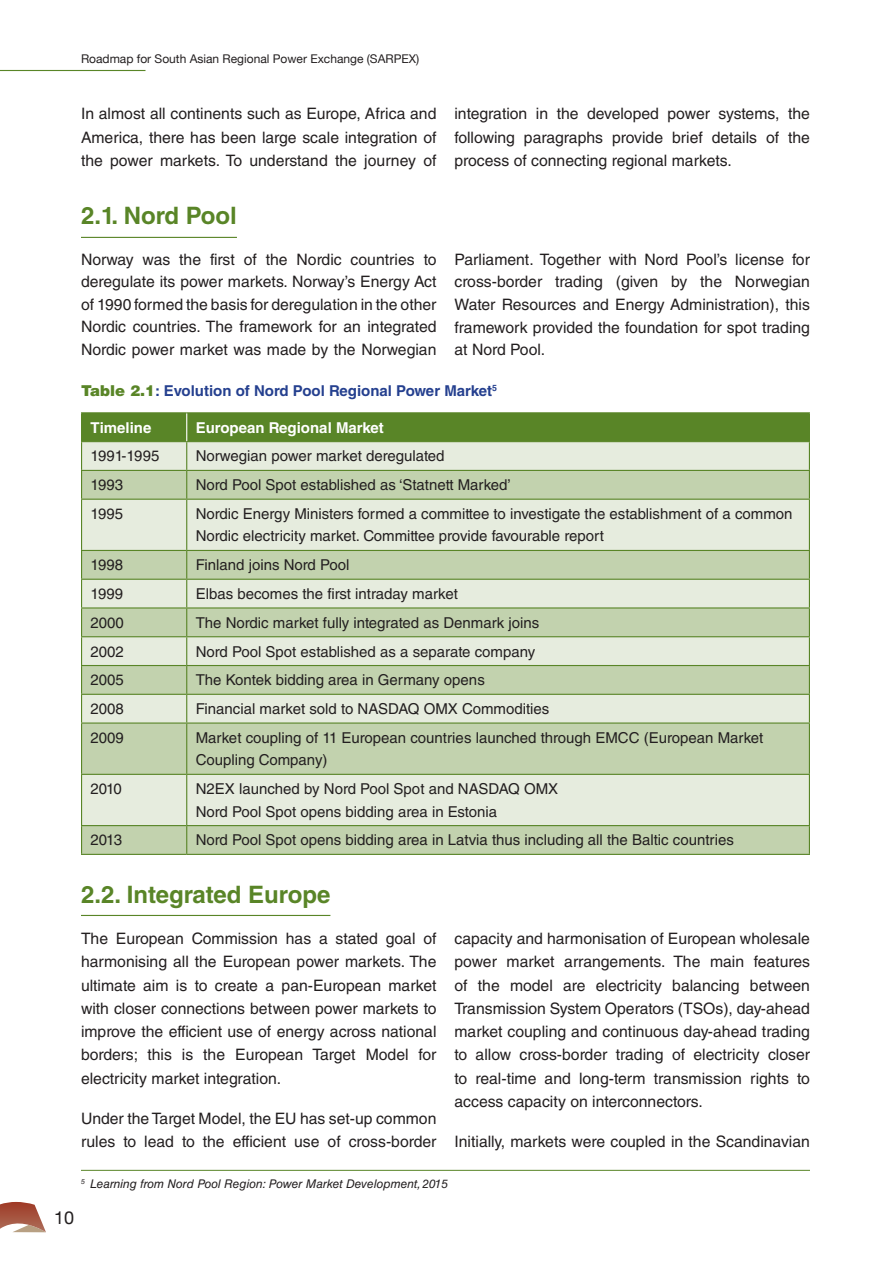
<style>
.page{position:relative;width:891px;height:1269px;background:#fff}
.page>*{position:absolute;margin:0;border:0;box-sizing:border-box;transform-origin:0 0}
.t1{font:700 24px "Helvetica LT Std";color:#598527}
.t2{font:18px "Helvetica Neue LT";color:#231f20}
.t3{font:15.75px/23.4px "Helvetica LT Std";color:#231f20;text-align:justify}
.t4{font:15px/22.5px "Helvetica LT Std";color:#231f20}
.t5{font:700 15px "Helvetica LT Std";color:#25408f}
.t6{font:700 15px "Helvetica LT Std";color:#fff}
.t7{font:italic 12px "Helvetica LT Std";color:#231f20}
.t8{font:12px "Helvetica Neue LT";color:#231f20}
.s1{font-weight:900;color:#598527}
</style>
<div class="page">
<hr style="left:0;top:70px;width:145px;height:1px;background:#598527">
<svg style="left:0;top:1202px;width:46px;height:30px"></svg>
<hr style="left:81px;top:237px;width:156px;height:1px;background:#598527">
<hr style="left:81px;top:915px;width:249px;height:1px;background:#598527">
<svg style="left:82px;top:500px;width:727px;height:354px;background:#d4dfc6"></svg>
<hr style="left:81px;top:607px;width:106px;height:2px;background:#598527">
<hr style="left:81px;top:636px;width:106px;height:1px;background:#598527">
<hr style="left:187px;top:607px;width:623px;height:2px;background:#598527">
<hr style="left:187px;top:636px;width:623px;height:1px;background:#598527">
<hr style="left:81px;top:665px;width:106px;height:1px;background:#598527">
<hr style="left:81px;top:694px;width:106px;height:1px;background:#598527">
<hr style="left:187px;top:665px;width:623px;height:1px;background:#598527">
<hr style="left:187px;top:694px;width:623px;height:1px;background:#598527">
<hr style="left:81px;top:723px;width:106px;height:1px;background:#598527">
<hr style="left:81px;top:724px;width:1px;height:50px;background:#598527">
<hr style="left:81px;top:774px;width:106px;height:1px;background:#598527">
<hr style="left:187px;top:723px;width:623px;height:1px;background:#598527">
<hr style="left:186px;top:724px;width:1px;height:50px;background:#598527">
<hr style="left:809px;top:724px;width:1px;height:50px;background:#598527">
<hr style="left:187px;top:774px;width:623px;height:1px;background:#598527">
<hr style="left:81px;top:825px;width:106px;height:1px;background:#598527">
<svg style="left:81px;top:826px;width:1px;height:28px"></svg>
<hr style="left:81px;top:854px;width:106px;height:1px;background:#598527">
<hr style="left:187px;top:825px;width:623px;height:1px;background:#598527">
<svg style="left:186px;top:826px;width:1px;height:28px"></svg>
<svg style="left:809px;top:826px;width:1px;height:28px"></svg>
<hr style="left:187px;top:854px;width:623px;height:1px;background:#598527">
<hr style="left:81px;top:412px;width:106px;height:1px;background:#598527">
<hr style="left:187px;top:412px;width:623px;height:1px;background:#598527">
<hr style="left:81px;top:499px;width:106px;height:1px;background:#598527">
<hr style="left:81px;top:500px;width:1px;height:50px;background:#598527">
<hr style="left:187px;top:499px;width:623px;height:1px;background:#598527">
<hr style="left:186px;top:500px;width:1px;height:50px;background:#598527">
<hr style="left:809px;top:500px;width:1px;height:50px;background:#598527">
<hr style="left:81px;top:550px;width:106px;height:1px;background:#598527">
<hr style="left:187px;top:550px;width:623px;height:1px;background:#598527">
<hr style="left:81px;top:579px;width:106px;height:1px;background:#598527">
<hr style="left:187px;top:579px;width:623px;height:1px;background:#598527">
<svg style="left:81px;top:551px;width:1px;height:172px"></svg>
<svg style="left:186px;top:551px;width:1px;height:172px"></svg>
<svg style="left:809px;top:551px;width:1px;height:172px"></svg>
<hr style="left:81px;top:775px;width:1px;height:50px;background:#598527">
<hr style="left:186px;top:775px;width:1px;height:50px;background:#598527">
<hr style="left:809px;top:775px;width:1px;height:50px;background:#598527">
<svg style="left:81px;top:413px;width:729px;height:86px;background:#a7be8c"></svg>
<hr style="left:81px;top:1170px;width:729px;height:1px;background:#598527">
<p class="t8" style="left:81px;top:52px;width:340px">Roadmap for South Asian Regional Power Exchange (SARPEX)</p>
<p class="t3" style="left:81px;top:102px;width:357px">In almost all continents such as Europe, Africa and America, there has been large scale integration of the power markets. To understand the journey of</p>
<p class="t3" style="left:454px;top:102px;width:357px">integration in the developed power systems, the following paragraphs provide brief details of the process of connecting regional markets.</p>
<h1 class="t1" style="left:81px;top:201px;width:157px">2.1. Nord Pool</h1>
<p class="t3" style="left:81px;top:248px;width:357px;line-height:22.5px">Norway was the first of the Nordic countries to deregulate its power markets. Norway’s Energy Act of 1990 formed the basis for deregulation in the other Nordic countries. The framework for an integrated Nordic power market was made by the Norwegian</p>
<p class="t3" style="left:454px;top:248px;width:357px;line-height:22.5px">Parliament. Together with Nord Pool’s license for cross-border trading (given by the Norwegian Water Resources and Energy Administration), this framework provided the foundation for spot trading at Nord Pool.</p>
<p class="t5" style="left:81px;top:381px;width:418px"><span class="s1">Table 2.1</span>: Evolution of Nord Pool Regional Power Market<sup>5</sup></p>
<p class="t6" style="left:91px;top:418px;width:62px">Timeline</p>
<p class="t6" style="left:196px;top:418px;width:190px">European Regional Market</p>
<p class="t4" style="left:91px;top:445px;width:70px">1991-1995</p>
<p class="t4" style="left:196px;top:445px;width:250px">Norwegian power market deregulated</p>
<p class="t4" style="left:91px;top:474px;width:34px">1993</p>
<p class="t4" style="left:196px;top:474px;width:317px">Nord Pool Spot established as ‘Statnett Marked’</p>
<p class="t4" style="left:91px;top:502px;width:34px">1995</p>
<p class="t4" style="left:196px;top:502px;width:598px">Nordic Energy Ministers formed a committee to investigate the establishment of a common<br>Nordic electricity market. Committee provide favourable report</p>
<p class="t4" style="left:91px;top:554px;width:34px">1998</p>
<p class="t4" style="left:196px;top:554px;width:155px">Finland joins Nord Pool</p>
<p class="t4" style="left:91px;top:582px;width:34px">1999</p>
<p class="t4" style="left:196px;top:582px;width:264px">Elbas becomes the first intraday market</p>
<p class="t4" style="left:91px;top:611px;width:35px">2000</p>
<p class="t4" style="left:196px;top:611px;width:345px">The Nordic market fully integrated as Denmark joins</p>
<p class="t4" style="left:91px;top:640px;width:35px">2002</p>
<p class="t4" style="left:196px;top:640px;width:341px">Nord Pool Spot established as a separate company</p>
<p class="t4" style="left:91px;top:669px;width:35px">2005</p>
<p class="t4" style="left:196px;top:669px;width:291px">The Kontek bidding area in Germany opens</p>
<p class="t4" style="left:91px;top:698px;width:35px">2008</p>
<p class="t4" style="left:196px;top:698px;width:355px">Financial market sold to NASDAQ OMX Commodities</p>
<p class="t4" style="left:91px;top:726px;width:35px">2009</p>
<p class="t4" style="left:196px;top:726px;width:569px">Market coupling of 11 European countries launched through EMCC (European Market<br>Coupling Company)</p>
<p class="t4" style="left:91px;top:778px;width:33px">2010</p>
<p class="t4" style="left:196px;top:778px;width:364px">N2EX launched by Nord Pool Spot and NASDAQ OMX<br>Nord Pool Spot opens bidding area in Estonia</p>
<p class="t4" style="left:91px;top:829px;width:33px">2013</p>
<p class="t4" style="left:196px;top:829px;width:540px">Nord Pool Spot opens bidding area in Latvia thus including all the Baltic countries</p>
<h1 class="t1" style="left:81px;top:879px;width:251px">2.2. Integrated Europe</h1>
<p class="t3" style="left:81px;top:927px;width:357px">The European Commission has a stated goal of harmonising all the European power markets. The ultimate aim is to create a pan-European market with closer connections between power markets to improve the efficient use of energy across national borders; this is the European Target Model for electricity market integration.</p>
<p class="t3" style="left:81px;top:1106px;width:357px">Under the Target Model, the EU has set-up common rules to lead to the efficient use of cross-border</p>
<p class="t3" style="left:454px;top:927px;width:357px">capacity and harmonisation of European wholesale power market arrangements. The main features of the model are electricity balancing between Transmission System Operators (TSOs), day-ahead market coupling and continuous day-ahead trading to allow cross-border trading of electricity closer to real-time and long-term transmission rights to access capacity on interconnectors.</p>
<p class="t3" style="left:454px;top:1130px;width:357px">Initially, markets were coupled in the Scandinavian</p>
<p class="t7" style="left:81px;top:1177px;width:369px"><sup>5</sup> Learning from Nord Pool Region: Power Market Development, 2015</p>
<p class="t2" style="left:54px;top:1207px;width:22px">10</p>
</div>
